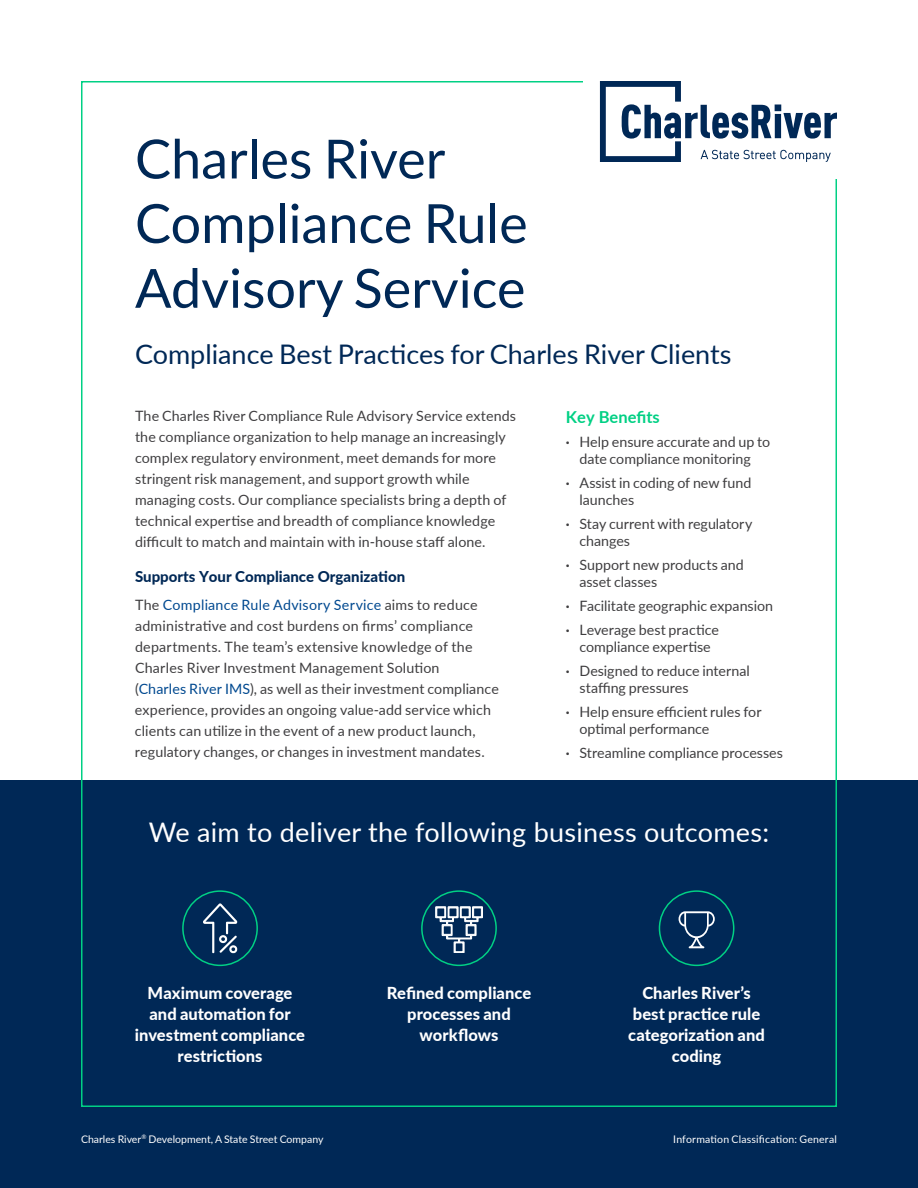
<style>
.page{position:relative;width:918px;height:1188px;background:#fff}
.page>*{position:absolute;margin:0;border:0;box-sizing:border-box;transform-origin:0 0}
.t1{font:54px/64.7px "Lato";color:#002856}
.t2{font:27px "Lato";color:#002856}
.t3{font:27px "Lato";letter-spacing:.01em;color:#fff}
.t4{font:800 16.5px/21px "Lato";letter-spacing:.005em;color:#fff;text-align:center}
.t5{font:700 16.5px "Lato";color:#00d084}
.t6{font:800 15px "Lato";color:#002856}
.t7{font:14.25px/21px "Lato";letter-spacing:.005em;color:#3f3e40}
.t8{font:10.5px "Lato";color:#fff}
.t9{font:10.5px "Lato";letter-spacing:.02em;color:#fff}
.s1{color:#004990}
.s2{font-weight:700}
</style>
<div class="page">
<div style="left:0;top:780px;width:918px;height:408px;background:#002856"></div>
<div style="left:421px;top:890px;width:76px;height:76px;border:2px solid #00d084;border-radius:50%"></div>
<svg style="left:435px;top:907px;width:48px;height:46px"></svg>
<div style="left:659px;top:890px;width:75px;height:76px;border:2px solid #00d084;border-radius:50%"></div>
<svg style="left:679px;top:911px;width:36px;height:37px"></svg>
<div style="left:182px;top:890px;width:76px;height:76px;border:2px solid #00d084;border-radius:50%"></div>
<svg style="left:203px;top:903px;width:34px;height:50px"></svg>
<svg style="left:600px;top:81px;width:237px;height:81px"></svg>
<h1 class="t1" style="left:135px;top:130px;width:394px">Charles River<br>Compliance Rule<br>Advisory Service</h1>
<h2 class="t2" style="left:135px;top:335px;width:598px">Compliance Best Practices for Charles River Clients</h2>
<p class="t7" style="left:135px;top:407px;width:383px">The Charles River Compliance Rule Advisory Service extends the compliance organization to help manage an increasingly complex regulatory environment, meet demands for more stringent risk management, and support growth while managing costs. Our compliance specialists bring a depth of technical expertise and breadth of compliance knowledge difficult to match and maintain with in-house staff alone.</p>
<p class="t6" style="left:135px;top:565px;width:272px">Supports Your Compliance Organization</p>
<p class="t7" style="left:135px;top:595px;width:365px">The <span class="s1">Compliance Rule Advisory Service</span> aims to reduce administrative and cost burdens on firms’ compliance departments. The team’s extensive knowledge of the Charles River Investment Management Solution<br>(<span class="s1">Charles River IMS</span>), as well as their investment compliance experience, provides an ongoing value-add service which clients can utilize in the event of a new product launch, regulatory changes, or changes in investment mandates.</p>
<p class="t5" style="left:566px;top:405px;width:95px">Key Benefits</p>
<p class="t7" style="left:566px;top:434px;width:206px;line-height:17.2px;text-align:center"><span class="s2">·</span> Help ensure accurate and up to date compliance monitoring</p>
<p class="t7" style="left:579px;top:475px;width:173px;line-height:17.2px;text-indent:-14px"><span class="s2">·</span> Assist in coding of new fund launches</p>
<p class="t7" style="left:579px;top:516px;width:174px;line-height:17.2px;text-indent:-14px"><span class="s2">·</span> Stay current with regulatory changes</p>
<p class="t7" style="left:579px;top:557px;width:166px;line-height:17.2px;text-indent:-14px"><span class="s2">·</span> Support new products and asset classes</p>
<p class="t7" style="left:566px;top:595px;width:209px;line-height:23.7px"><span class="s2">·</span> Facilitate geographic expansion <span class="s2">·</span> Leverage best practice</p>
<p class="t7" style="left:566px;top:634px;width:185px;line-height:23.7px;text-indent:14px">compliance expertise<br><span class="s2">·</span> Designed to reduce internal</p>
<p class="t7" style="left:566px;top:675px;width:197px;line-height:23.7px;text-indent:14px">staffing pressures<br><span class="s2">·</span> Help ensure efficient rules for</p>
<p class="t7" style="left:566px;top:716px;width:219px;line-height:23.7px;text-indent:14px">optimal performance<br><span class="s2">·</span> Streamline compliance processes</p>
<h2 class="t3" style="left:149px;top:821px;width:622px">We aim to deliver the following business outcomes:</h2>
<p class="t4" style="left:135px;top:984px;width:172px">Maximum coverage and automation for investment compliance restrictions</p>
<p class="t4" style="left:387px;top:982px;width:146px">Refined compliance processes and workflows</p>
<p class="t4" style="left:628px;top:984px;width:138px">Charles River’s best practice rule categorization and coding</p>
<p class="t8" style="left:81px;top:1135px;width:244px">Charles River<sup>®</sup> Development, A State Street Company</p>
<p class="t9" style="left:673px;top:1132px;width:165px">Information Classification: General</p>
</div>
